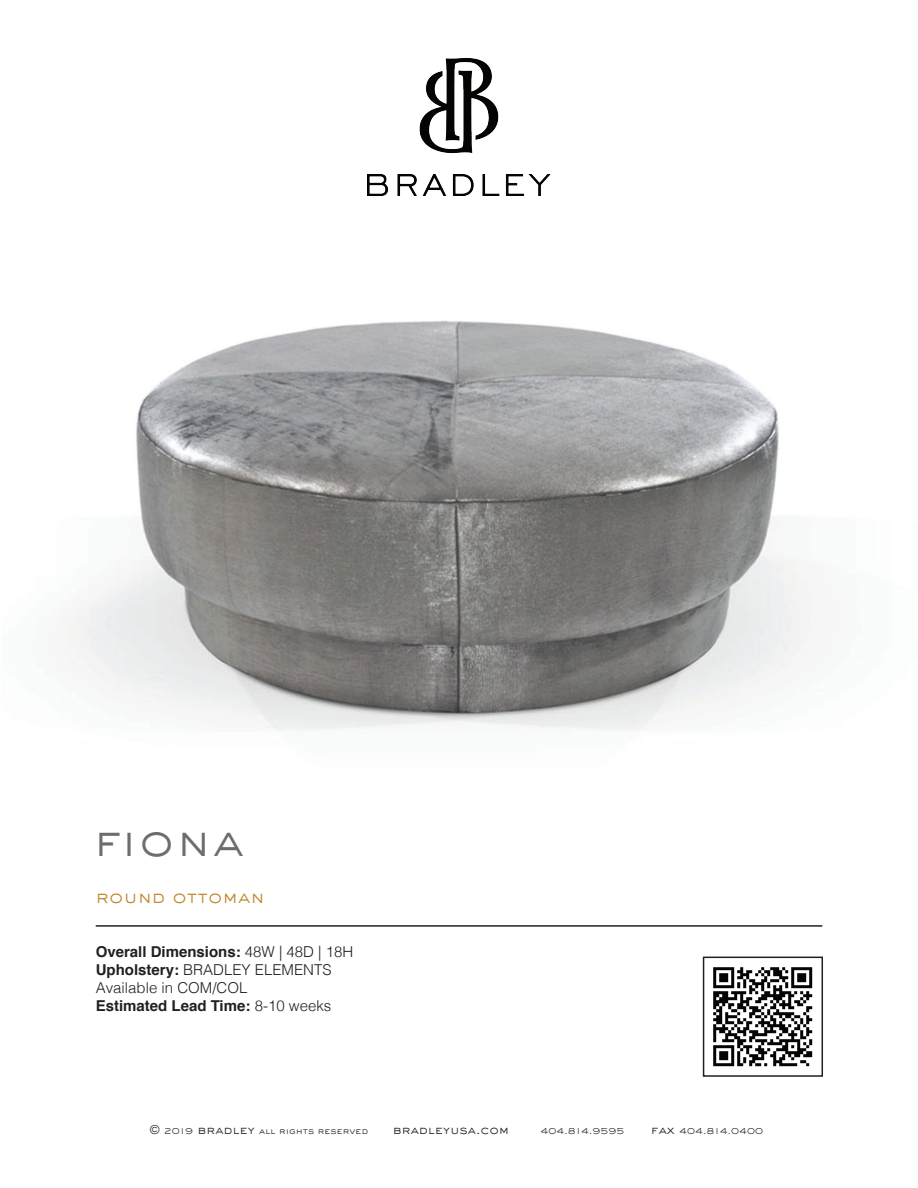
<style>
.page{position:relative;width:918px;height:1188px;background:#fff}
.page>*{position:absolute;margin:0;border:0;box-sizing:border-box;transform-origin:0 0}
.t1{font:300 45px "Sackers Gothic Std";color:#6d6d6d}
.t2{font:300 18px "Sackers Gothic Std";color:#c1872b}
.t3{font:300 15px/18px "Helvetica";color:#231f20}
.t4{font:300 12px "Sackers Gothic Std";color:#231f20}
.t5{font:300 9px "Sackers Gothic Std";color:#231f20}
.s1{font-weight:700}
.s2{font-size:12px}
</style>
<div class="page">
<img style="left:64px;top:58px;width:751px;height:673px">
<hr style="left:96px;top:925px;width:726px;height:2px;background:#231f20">
<img style="left:713px;top:967px;width:100px;height:100px">
<img style="left:367px;top:59px;width:184px;height:137px">
<div style="left:703px;top:957px;width:120px;height:120px;border:2px solid #231f20"></div>
<h1 class="t1" style="left:94px;top:809px;width:151px">fiona</h1>
<p class="t2" style="left:96px;top:884px;width:170px">round ottoman</p>
<p class="t3" style="left:96px;top:942px;width:259px"><span class="s1">Overall Dimensions:</span> 48W | 48D | 18H<br><span class="s1">Upholstery:</span> BRADLEY ELEMENTS<br>Available in COM/COL<br><span class="s1">Estimated Lead Time:</span> 8-10 weeks</p>
<p class="t5" style="left:149px;top:1125px;width:221px"><span class="s2">©</span> 2019 <span class="s2">bradley</span> all rights reserved</p>
<p class="t4" style="left:393px;top:1122px;width:118px">bradleyusa.com</p>
<p class="t5" style="left:541px;top:1125px;width:86px">404.814.9595</p>
<p class="t5" style="left:651px;top:1125px;width:114px"><span class="s2">fax</span> 404.814.0400</p>
</div>
